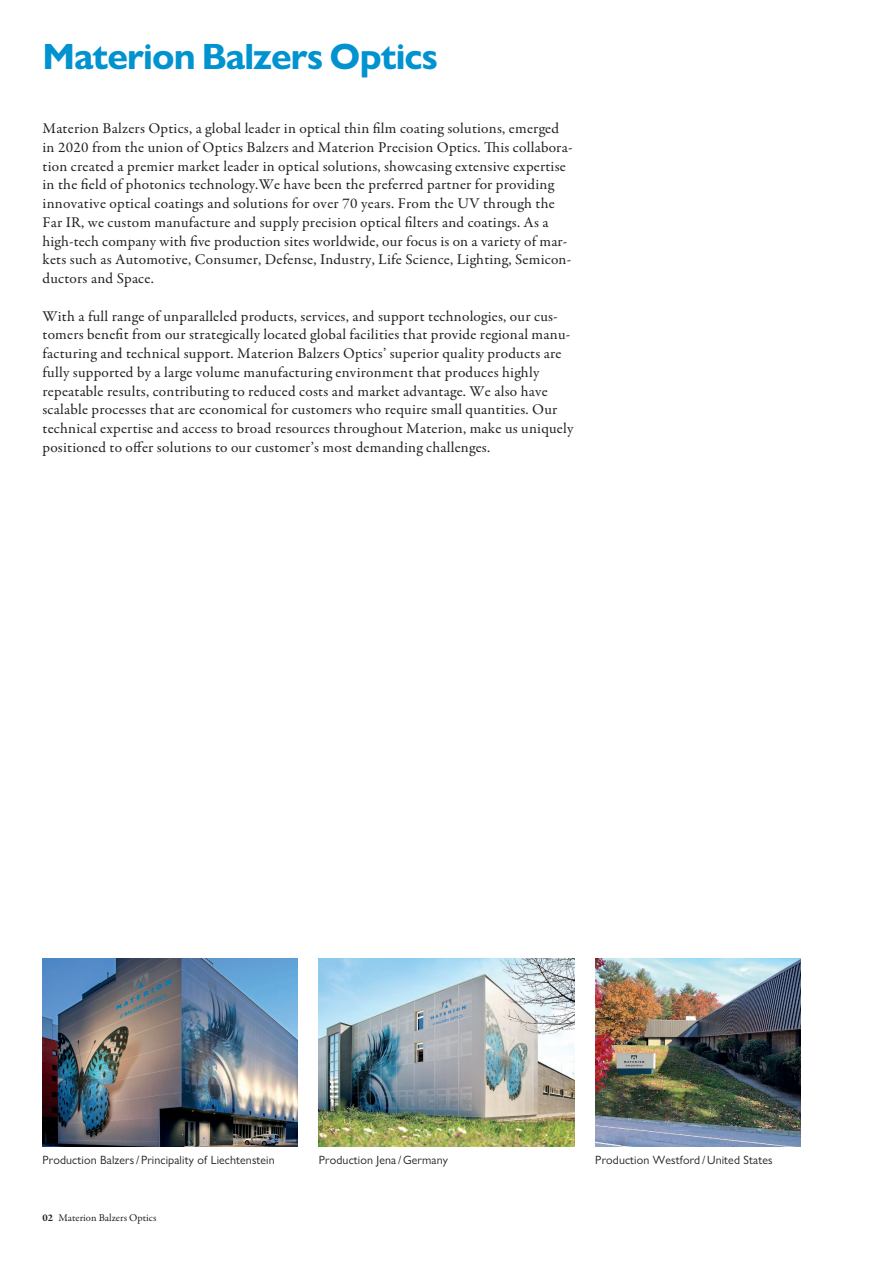
<style>
.page{position:relative;width:893px;height:1263px;background:#fff}
.page>*{position:absolute;margin:0;border:0;box-sizing:border-box;transform-origin:0 0}
.t1{font:700 36.75px "Gill Sans Nova";letter-spacing:-.025em;color:#0093d0}
.t2{font:15px/18.8px "Garamond Premr Pro";letter-spacing:.015em;color:#231f20}
.t3{font:12px "Gill Sans Nova";letter-spacing:.01em;color:#231f20}
.t4{font:10.5px "Garamond Premr Pro";color:#231f20}
.s1{font-weight:700}
</style>
<div class="page">
<img style="left:595px;top:959px;width:205px;height:187px">
<img style="left:43px;top:959px;width:255px;height:187px">
<img style="left:319px;top:959px;width:255px;height:187px">
<h1 class="t1" style="left:43px;top:34px;width:397px">Materion Balzers Optics</h1>
<p class="t2" style="left:43px;top:119px;width:531px">Materion Balzers Optics, a global leader in optical thin film coating solutions, emerged in 2020 from the union of Optics Balzers and Materion Precision Optics. This collabora&shy;tion created a premier market leader in optical solutions, showcasing extensive expertise in the field of photonics technology.We have been the preferred partner for providing innovative optical coatings and solutions for over 70 years. From the UV through the Far IR, we custom manufacture and supply precision optical filters and coatings. As a high-tech company with five production sites worldwide, our focus is on a variety of mar&shy;kets such as Automotive, Consumer, Defense, Industry, Life Science, Lighting, Semicon&shy;ductors and Space.</p>
<p class="t2" style="left:43px;top:307px;width:532px">With a full range of unparalleled products, services, and support technologies, our cus&shy;tomers benefit from our strategically located global facilities that provide regional manu&shy;facturing and technical support. Materion Balzers Optics’ superior quality products are fully supported by a large volume manufacturing environment that produces highly repeatable results, contributing to reduced costs and market advantage. We also have scalable processes that are economical for customers who require small quantities. Our technical expertise and access to broad resources throughout Materion, make us uniquely positioned to offer solutions to our customer’s most demanding challenges.</p>
<p class="t3" style="left:43px;top:1153px;width:234px">Production Balzers/ Principality of Liechtenstein</p>
<p class="t3" style="left:319px;top:1153px;width:130px">Production Jena / Germany</p>
<p class="t3" style="left:595px;top:1153px;width:179px">Production Westford / United States</p>
<p class="t4" style="left:43px;top:1211px;width:115px"><span class="s1">02</span> Materion Balzers Optics</p>
</div>
